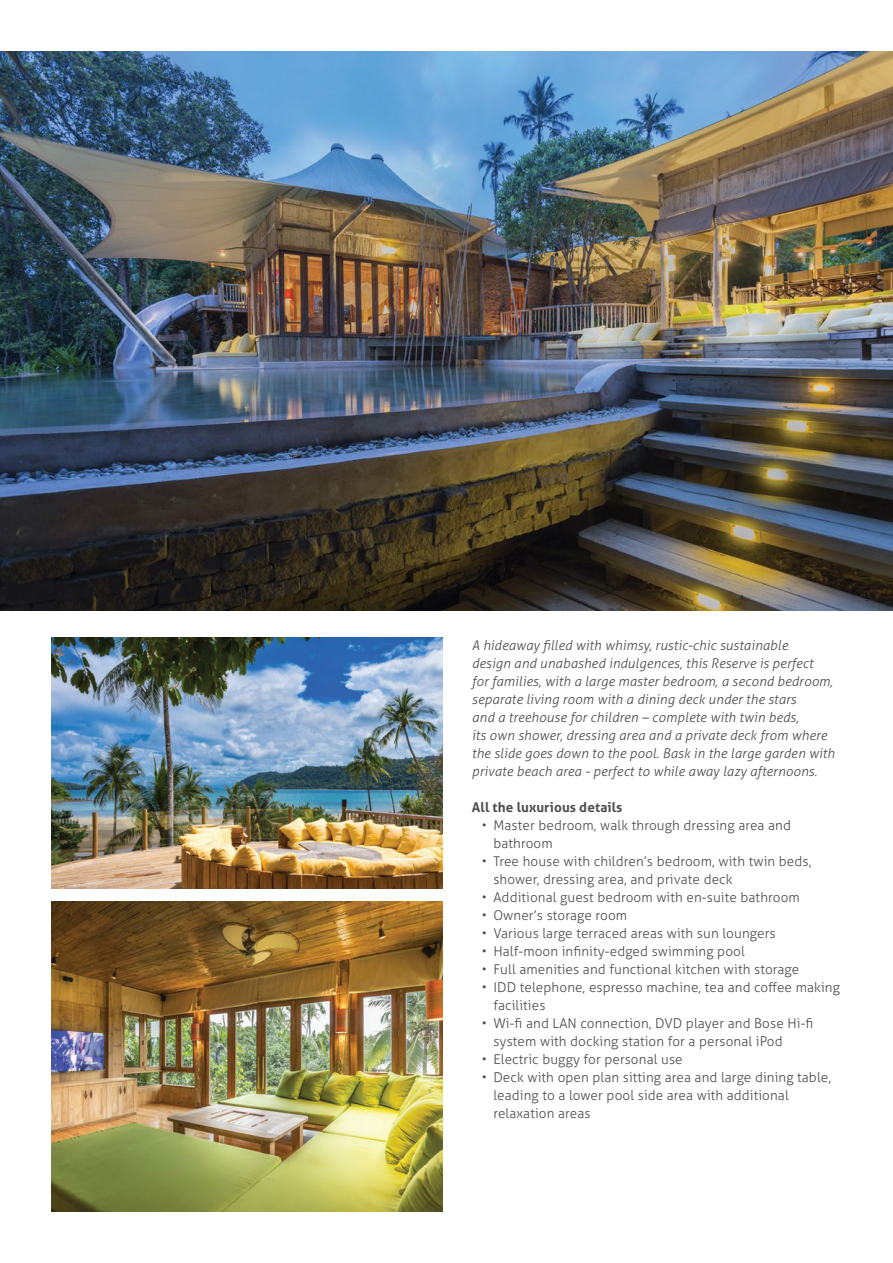
<style>
.page{position:relative;width:893px;height:1263px;background:#fff}
.page>*{position:absolute;margin:0;border:0;box-sizing:border-box;transform-origin:0 0}
.t1{font:300 13.5px/18px "Aller";letter-spacing:.01em;color:#4d4d4f}
.t2{font:italic 300 13.5px/18px "Aller";letter-spacing:.01em;color:#4d4d4f}
.t3{font:700 13.5px "Aller";letter-spacing:.01em;color:#4d4d4f}
</style>
<div class="page">
<img style="left:51px;top:901px;width:391px;height:311px">
<img style="left:51px;top:638px;width:391px;height:251px">
<img style="left:0;top:51px;width:893px;height:559px">
<p class="t2" style="left:472px;top:636px;width:364px">A hideaway filled with whimsy, rustic-chic sustainable<br>design and unabashed indulgences, this Reserve is perfect<br>for families, with a large master bedroom, a second bedroom, separate living room with a dining deck under the stars<br>and a treehouse for children – complete with twin beds,<br>its own shower, dressing area and a private deck from where the slide goes down to the pool. Bask in the large garden with private beach area - perfect to while away lazy afternoons.</p>
<p class="t3" style="left:472px;top:800px;width:152px">All the luxurious details</p>
<p class="t1" style="left:482px;top:818px;width:311px">ï Master bedroom, walk through dressing area and</p>
<p class="t1" style="left:493px;top:836px;width:61px">bathroom</p>
<p class="t1" style="left:482px;top:854px;width:331px">ï Tree house with children’s bedroom, with twin beds,</p>
<p class="t1" style="left:493px;top:872px;width:241px">shower, dressing area, and private deck</p>
<p class="t1" style="left:482px;top:890px;width:319px">ï Additional guest bedroom with en-suite bathroom</p>
<p class="t1" style="left:482px;top:908px;width:147px">ï Owner’s storage room</p>
<p class="t1" style="left:482px;top:926px;width:295px">ï Various large terraced areas with sun loungers</p>
<p class="t1" style="left:482px;top:942px;width:319px">• Half-moon infinity-edged swimming pool<br>ï Full amenities and functional kitchen with storage</p>
<p class="t1" style="left:493px;top:978px;width:348px;text-indent:-12px">• IDD telephone, espresso machine, tea and coffee making facilities</p>
<p class="t1" style="left:482px;top:1014px;width:333px">• Wi-fi and LAN connection, DVD player and Bose Hi-fi</p>
<p class="t1" style="left:493px;top:1034px;width:291px">system with docking station for a personal iPod</p>
<p class="t1" style="left:482px;top:1052px;width:202px">ï Electric buggy for personal use</p>
<p class="t1" style="left:482px;top:1070px;width:351px">ï Deck with open plan sitting area and large dining table,</p>
<p class="t1" style="left:493px;top:1088px;width:297px">leading to a lower pool side area with additional</p>
<p class="t1" style="left:493px;top:1106px;width:99px">relaxation areas</p>
</div>
